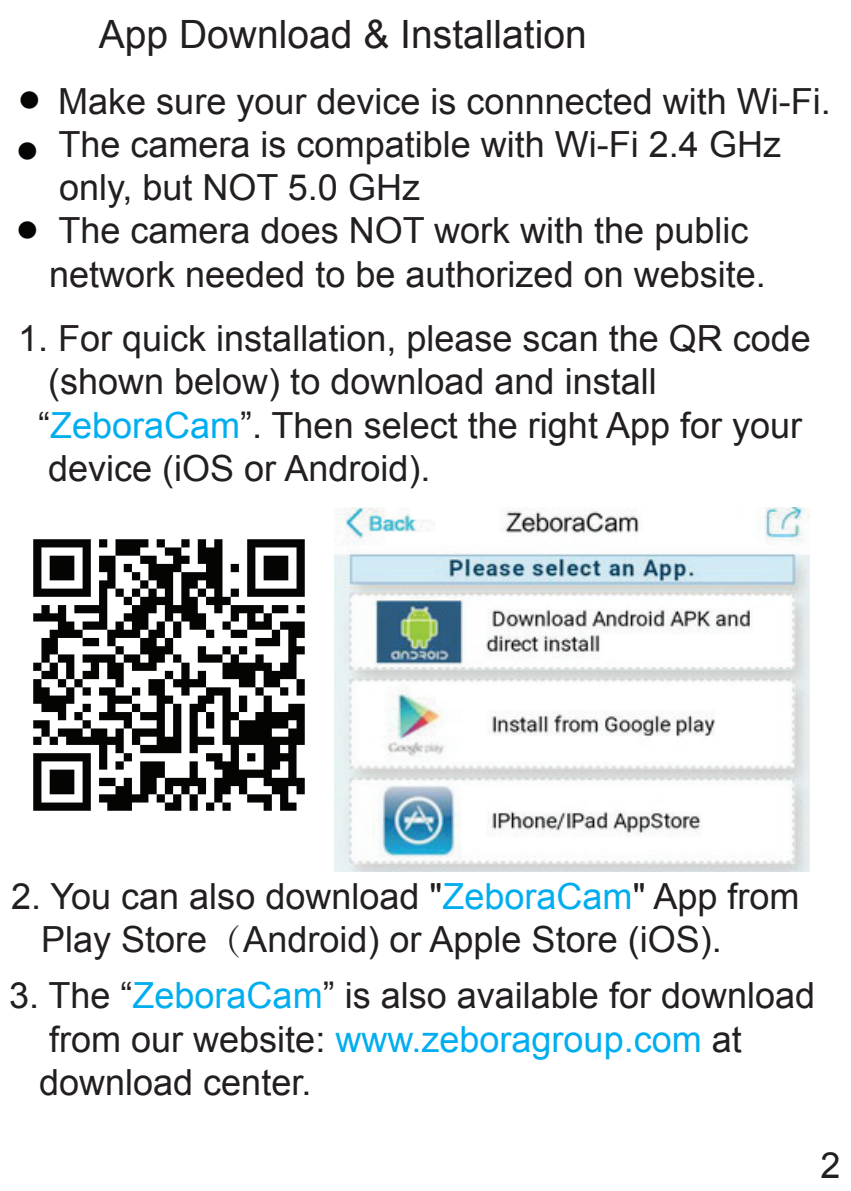
<style>
.page{position:relative;width:851px;height:1191px;background:#fff}
.page>*{position:absolute;margin:0;border:0;box-sizing:border-box;transform-origin:0 0}
.t1{font:39px "Arial";color:#231f20}
.t2{font:36px/43.2px "Arial";color:#231f20}
.t3{font:30px "Wingdings";color:#050504}
.s1{color:#00aeef}
.s2{font-family:"Adobe Song Std";font-weight:300}
</style>
<div class="page">
<img style="left:33px;top:539px;width:272px;height:272px">
<img style="left:334px;top:507px;width:475px;height:364px">
<p class="t3" style="left:16px;top:214px;width:24px">●</p>
<p class="t1" style="left:99px;top:8px;width:489px">App Download &amp; Installation</p>
<p class="t2" style="left:49px;top:80px;width:783px">Make sure your device is connnected with Wi-Fi.<br>The camera is compatible with Wi-Fi 2.4 GHz only, but NOT 5.0 GHz<br>The camera does NOT work with the public network needed to be authorized on website.</p>
<p class="t2" style="left:38px;top:317px;width:774px;text-indent:-20px">1. For quick installation, please scan the QR code (shown below) to download and install “<span class="s1">ZeboraCam</span>”. Then select the right App for your device (iOS or Android).</p>
<p class="t2" style="left:41px;top:874px;width:760px;text-indent:-30px">2. You can also download "<span class="s1">ZeboraCam</span>" App from<br>Play Store<span class="s2">（</span>Android) or Apple Store (iOS).</p>
<p class="t2" style="left:39px;top:974px;width:777px;text-indent:-30px">3. The “<span class="s1">ZeboraCam</span>” is also available for download from our website: <span class="s1">www.zeboragroup.com</span> at download center.</p>
<p class="t2" style="left:820px;top:1144px;width:22px">2</p>
</div>
